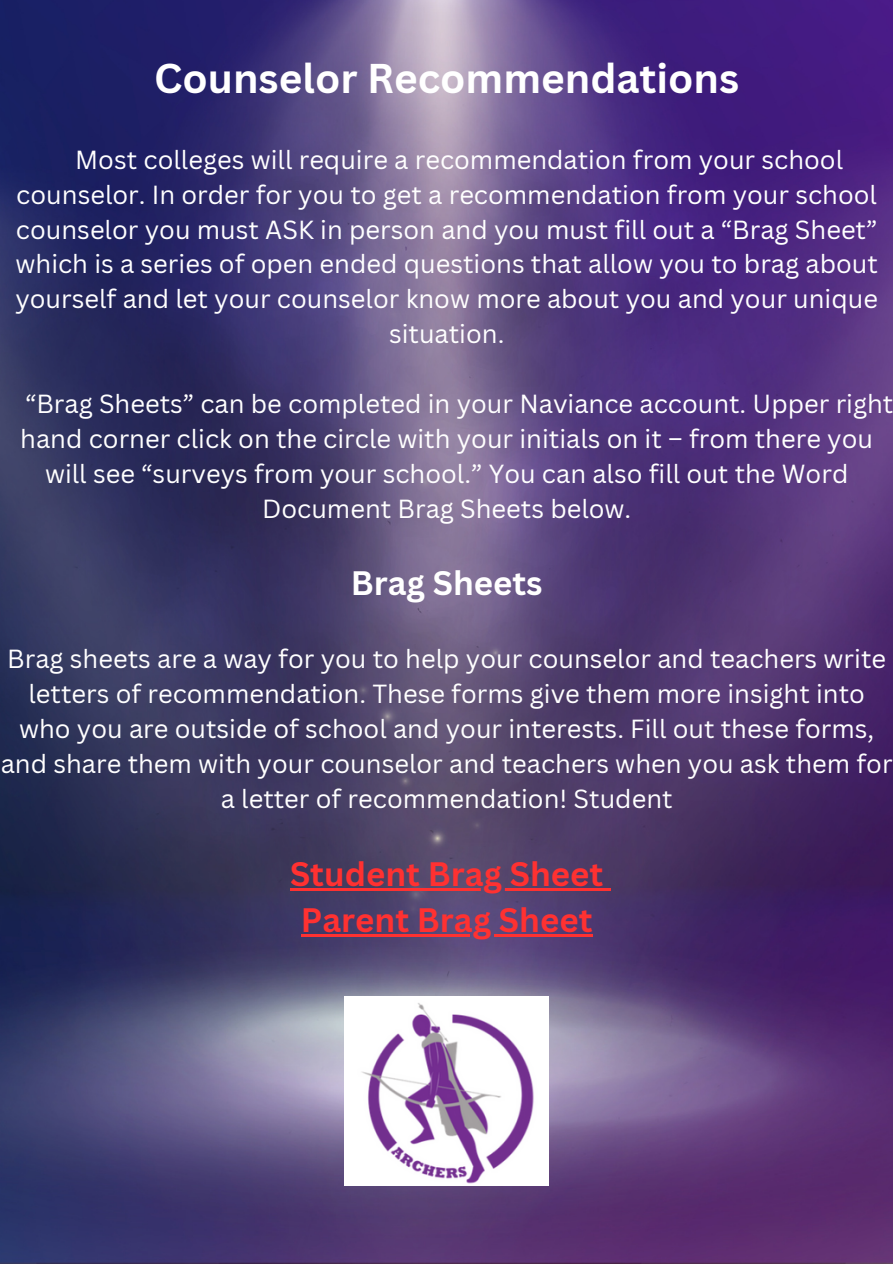
<style>
.page{position:relative;width:893px;height:1264px;background:#fff}
.page>*{position:absolute;margin:0;border:0;box-sizing:border-box;transform-origin:0 0}
.t1{font:700 40.5px "Canva Sans";color:#fff}
.t2{font:700 33px/46.2px "Canva Sans";color:#ff3131;text-align:center}
.t3{font:700 33px "Canva Sans";color:#fff}
.t4{font:25.5px/34.8px "Canva Sans";color:#fff;text-align:center}
</style>
<div class="page">
<img style="left:0;top:0;width:892px;height:1263px">
<hr style="left:290px;top:888px;width:313px;height:2px;background:#ff3131">
<svg style="left:603px;top:888px;width:8px;height:2px"></svg>
<hr style="left:301px;top:934px;width:291px;height:2px;background:#ff3131">
<img style="left:345px;top:996px;width:203px;height:189px">
<h1 class="t1" style="left:154px;top:50px;width:586px">Counselor Recommendations</h1>
<p class="t4" style="left:75px;top:141px;width:769px">Most colleges will require a recommendation from your school</p>
<p class="t4" style="left:16px;top:176px;width:862px">counselor. In order for you to get a recommendation from your school</p>
<p class="t4" style="left:16px;top:211px;width:862px">counselor you must ASK in person and you must fill out a “Brag Sheet”</p>
<p class="t4" style="left:16px;top:246px;width:863px">which is a series of open ended questions that allow you to brag about</p>
<p class="t4" style="left:15px;top:281px;width:864px">yourself and let your counselor know more about you and your unique</p>
<p class="t4" style="left:389px;top:316px;width:117px">situation.</p>
<p class="t4" style="left:25px;top:385px;width:869px">“Brag Sheets” can be completed in your Naviance account. Upper right</p>
<p class="t4" style="left:20px;top:420px;width:854px">hand corner click on the circle with your initials on it – from there you</p>
<p class="t4" style="left:45px;top:455px;width:804px">will see “surveys from your school.” You can also fill out the Word</p>
<p class="t4" style="left:262px;top:490px;width:371px">Document Brag Sheets below.</p>
<p class="t3" style="left:351px;top:560px;width:193px">Brag Sheets</p>
<p class="t4" style="left:1px;top:641px;width:893px">Brag sheets are a way for you to help your counselor and teachers write letters of recommendation. These forms give them more insight into who you are outside of school and your interests. Fill out these forms, and share them with your counselor and teachers when you ask them for a letter of recommendation! Student</p>
<p class="t2" style="left:290px;top:849px;width:315px">Student Brag Sheet<br>Parent Brag Sheet</p>
</div>
